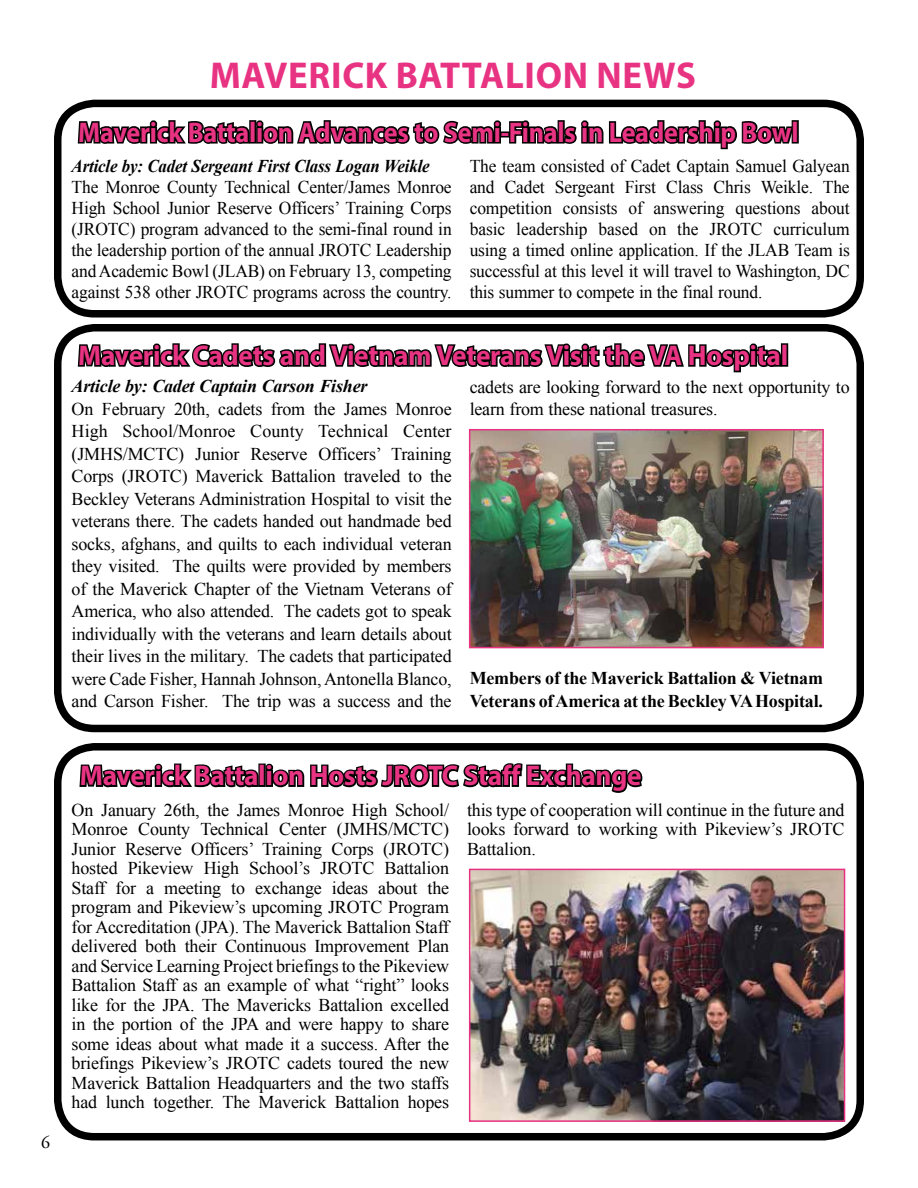
<style>
.page{position:relative;width:918px;height:1188px;background:#fff}
.page>*{position:absolute;margin:0;border:0;box-sizing:border-box;transform-origin:0 0}
.t1{font:700 37.5px "Myriad Pro";letter-spacing:.02em;color:#e83382}
.t2{font:700 28.5px "Myriad Pro";letter-spacing:-.01em;color:#e83382;scale:.96 1}
.t3{font:700 28.5px "Myriad Pro";letter-spacing:-.01em;color:#e83382;scale:.92 1}
.t4{font:18px/19.5px "Times New Roman";letter-spacing:-.01em;color:#000;text-align:justify}
.t5{font:700 18px/22.5px "Times New Roman";letter-spacing:-.01em;color:#000}
.t6{font:italic 700 18px "Times New Roman";letter-spacing:-.01em;color:#000;scale:.94 1}
.t7{font:italic 700 18px "Times New Roman";letter-spacing:-.01em;color:#000}
.t8{font:18px "Adobe Garamond Pro";color:#000}
</style>
<div class="page">
<div style="left:54px;top:100px;width:810px;height:218px;border:8px solid #000;border-radius:37px"></div>
<div style="left:792px;top:120px;width:7px;height:24px;border:3px solid #000"></div>
<div style="left:54px;top:324px;width:810px;height:408px;border:8px solid #000;border-radius:37px"></div>
<svg style="left:76px;top:99px;width:720px;height:274px"></svg>
<div style="left:781px;top:343px;width:7px;height:24px;border:3px solid #000"></div>
<img style="left:472px;top:432px;width:349px;height:213px">
<div style="left:469px;top:429px;width:355px;height:219px;border:2px solid #e83382"></div>
<div style="left:54px;top:743px;width:810px;height:397px;border:8px solid #000;border-radius:37px"></div>
<svg style="left:78px;top:721px;width:183px;height:67px"></svg>
<div style="left:258px;top:764px;width:8px;height:23px;border:3px solid #000"></div>
<div style="left:266px;top:770px;width:7px;height:17px;border:3px solid #000"></div>
<div style="left:266px;top:764px;width:7px;height:7px;border:3px solid #000;border-radius:50%"></div>
<svg style="left:271px;top:763px;width:372px;height:30px"></svg>
<img style="left:472px;top:872px;width:370px;height:247px">
<div style="left:469px;top:869px;width:376px;height:253px;border:2px solid #e83382"></div>
<h1 class="t1" style="left:210px;top:51px;width:488px">MAVERICK BATTALION NEWS</h1>
<h2 class="t3" style="left:78px;top:114px;width:785px">Maverick Battalion Advances to Semi-Finals in Leadership Bowl</h2>
<p class="t6" style="left:72px;top:153px;width:383px">Article by: Cadet Sergeant First Class Logan Weikle</p>
<p class="t4" style="left:72px;top:176px;width:382px;line-height:21px">The Monroe County Technical Center/James Monroe High School Junior Reserve Officers’ Training Corps (JROTC) program advanced to the semi-final round in the leadership portion of the annual JROTC Leadership and Academic Bowl (JLAB) on February 13, competing against 538 other JROTC programs across the country.</p>
<p class="t4" style="left:470px;top:155px;width:382px;line-height:21px">The team consisted of Cadet Captain Samuel Galyean and Cadet Sergeant First Class Chris Weikle. The competition consists of answering questions about basic leadership based on the JROTC curriculum using a timed online application. If the JLAB Team is successful at this level it will travel to Washington, DC this summer to compete in the final round.</p>
<h2 class="t2" style="left:78px;top:337px;width:741px">Maverick Cadets and Vietnam Veterans Visit the VA Hospital</h2>
<p class="t7" style="left:72px;top:374px;width:297px">Article by: Cadet Captain Carson Fisher</p>
<p class="t4" style="left:72px;top:397px;width:382px;line-height:22.5px">On February 20th, cadets from the James Monroe High School/Monroe County Technical Center (JMHS/MCTC) Junior Reserve Officers’ Training Corps (JROTC) Maverick Battalion traveled to the Beckley Veterans Administration Hospital to visit the veterans there. The cadets handed out handmade bed socks, afghans, and quilts to each individual veteran they visited. The quilts were provided by members of the Maverick Chapter of the Vietnam Veterans of America, who also attended. The cadets got to speak individually with the veterans and learn details about their lives in the military. The cadets that participated were Cade Fisher, Hannah Johnson, Antonella Blanco, and Carson Fisher. The trip was a success and the</p>
<p class="t4" style="left:470px;top:375px;width:382px;line-height:22.5px">cadets are looking forward to the next opportunity to learn from these national treasures.</p>
<p class="t5" style="left:470px;top:667px;width:355px">Members of the Maverick Battalion &amp; Vietnam<br>Veterans of America at the Beckley VA Hospital.</p>
<p class="t8" style="left:41px;top:1132px;width:10px">6</p>
<h2 class="t2" style="left:80px;top:757px;width:587px">Maverick Battalion Hosts JROTC Staff Exchange</h2>
<p class="t4" style="left:72px;top:800px;width:379px">On January 26th, the James Monroe High School/ Monroe County Technical Center (JMHS/MCTC)<br>Junior Reserve Officers’ Training Corps (JROTC) hosted Pikeview High School’s JROTC Battalion Staff for a meeting to exchange ideas about the program and Pikeview’s upcoming JROTC Program for Accreditation (JPA). The Maverick Battalion Staff delivered both their Continuous Improvement Plan and Service Learning Project briefings to the Pikeview Battalion Staff as an example of what “right” looks like for the JPA. The Mavericks Battalion excelled in the portion of the JPA and were happy to share some ideas about what made it a success. After the briefings Pikeview’s JROTC cadets toured the new Maverick Battalion Headquarters and the two staffs had lunch together. The Maverick Battalion hopes</p>
<p class="t4" style="left:467px;top:800px;width:379px">this type of cooperation will continue in the future and looks forward to working with Pikeview’s JROTC Battalion.</p>
</div>
